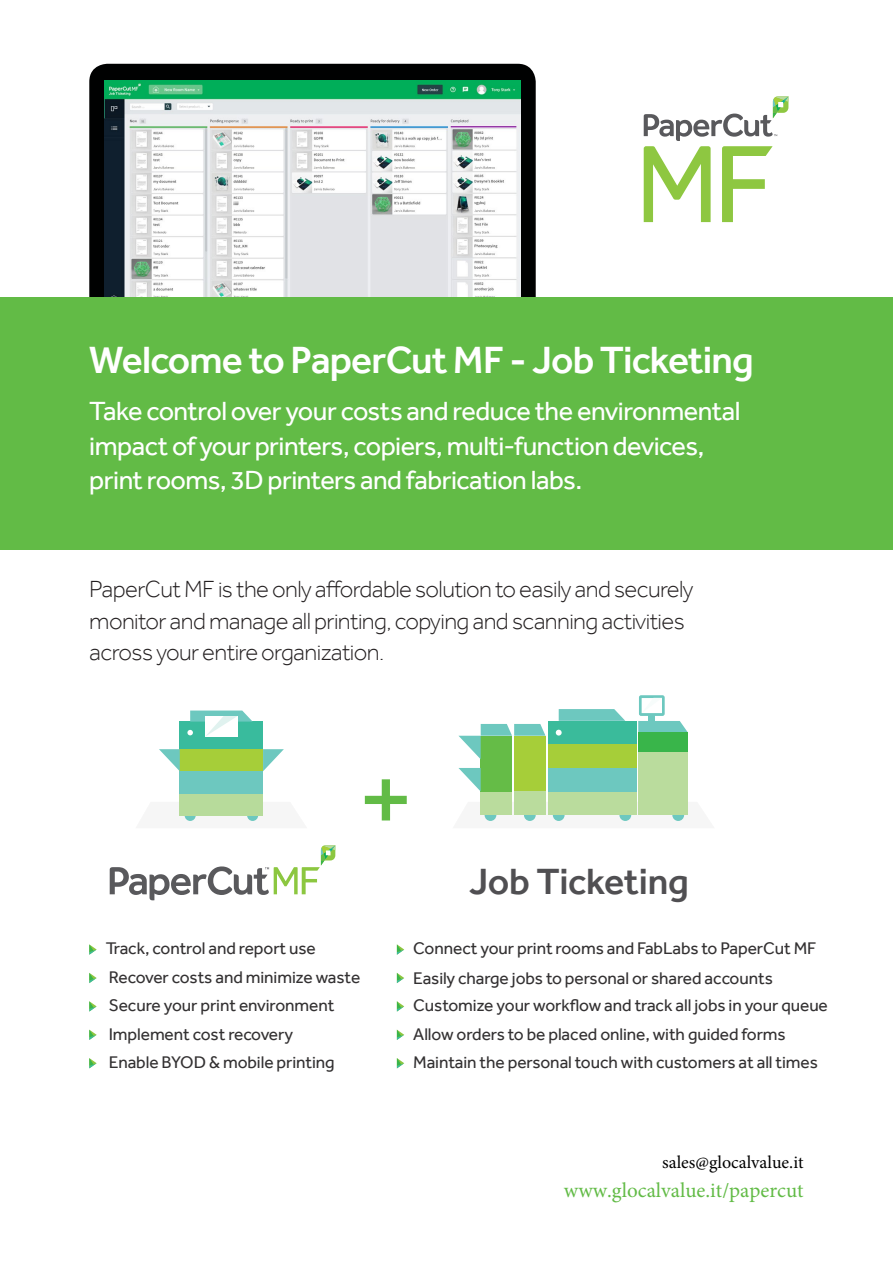
<style>
.page{position:relative;width:893px;height:1263px;background:#fff}
.page>*{position:absolute;margin:0;border:0;box-sizing:border-box;transform-origin:0 0}
.t1{font:105px "Effra";color:#62bb46}
.t2{font:500 39px "Effra";letter-spacing:-.025em;color:#fff}
.t3{font:500 37.5px "Effra";letter-spacing:-.01em;color:#504f52}
.t4{font:27px/34.5px "Effra";letter-spacing:-.02em;color:#fff}
.t5{font:300 24px/31.5px "Effra";letter-spacing:-.025em;color:#231f20}
.t6{font:21px "Minion Pro";color:#62bb46}
.t7{font:18px "Minion Pro";color:#000}
.t8{font:17.4px/28.3px "Effra";letter-spacing:-.005em;color:#333132}
</style>
<div class="page">
<div style="left:89px;top:64px;width:447px;height:307px;background:#000101;border-radius:18px"></div>
<img style="left:105px;top:81px;width:415px;height:216px">
<div style="left:0;top:297px;width:893px;height:252px;background:#62bb46"></div>
<svg style="left:89px;top:944px;width:8px;height:11px"></svg>
<svg style="left:89px;top:973px;width:8px;height:10px"></svg>
<svg style="left:89px;top:1001px;width:8px;height:10px"></svg>
<svg style="left:89px;top:1030px;width:8px;height:10px"></svg>
<svg style="left:89px;top:1058px;width:8px;height:10px"></svg>
<svg style="left:397px;top:944px;width:7px;height:11px"></svg>
<svg style="left:397px;top:973px;width:7px;height:10px"></svg>
<svg style="left:397px;top:1001px;width:7px;height:10px"></svg>
<svg style="left:397px;top:1030px;width:7px;height:10px"></svg>
<svg style="left:397px;top:1058px;width:7px;height:10px"></svg>
<svg style="left:644px;top:96px;width:144px;height:126px"></svg>
<svg style="left:480px;top:802px;width:205px;height:19px"></svg>
<div style="left:619px;top:809px;width:12px;height:12px;background:#6dc8bf;border-radius:50%"></div>
<div style="left:553px;top:809px;width:12px;height:12px;background:#6dc8bf;border-radius:50%"></div>
<div style="left:524px;top:809px;width:12px;height:12px;background:#6dc8bf;border-radius:50%"></div>
<div style="left:485px;top:809px;width:11px;height:12px;background:#6dc8bf;border-radius:50%"></div>
<div style="left:548px;top:721px;width:88px;height:23px;background:#3abb9b"></div>
<div style="left:548px;top:744px;width:88px;height:24px;background:#a6ce39"></div>
<div style="left:548px;top:791px;width:88px;height:24px;background:#badc9d"></div>
<div style="left:548px;top:768px;width:88px;height:23px;background:#6dc8bf"></div>
<div style="left:514px;top:735px;width:31px;height:56px;background:#a6ce39"></div>
<div style="left:481px;top:791px;width:31px;height:24px;background:#badc9d"></div>
<div style="left:514px;top:791px;width:31px;height:24px;background:#badc9d"></div>
<div style="left:481px;top:735px;width:31px;height:56px;background:#65bc47"></div>
<svg style="left:559px;top:709px;width:66px;height:12px"></svg>
<svg style="left:638px;top:695px;width:50px;height:38px"></svg>
<div style="left:672px;top:809px;width:12px;height:12px;background:#6dc8bf;border-radius:50%"></div>
<div style="left:638px;top:791px;width:50px;height:24px;background:#badc9d"></div>
<div style="left:638px;top:733px;width:50px;height:19px;background:#39b54a"></div>
<div style="left:638px;top:752px;width:50px;height:39px;background:#badc9d"></div>
<svg style="left:458px;top:768px;width:23px;height:23px"></svg>
<svg style="left:458px;top:724px;width:87px;height:35px"></svg>
<svg style="left:556px;top:730px;width:6px;height:5px"></svg>
<svg style="left:179px;top:802px;width:84px;height:19px"></svg>
<svg style="left:247px;top:810px;width:11px;height:11px"></svg>
<svg style="left:185px;top:810px;width:11px;height:11px"></svg>
<div style="left:180px;top:722px;width:83px;height:27px;background:#39bb9d"></div>
<div style="left:180px;top:749px;width:83px;height:22px;background:#a6ce39"></div>
<div style="left:180px;top:793px;width:83px;height:22px;background:#b7db9b"></div>
<div style="left:180px;top:771px;width:83px;height:22px;background:#6dc8bf"></div>
<svg style="left:263px;top:749px;width:21px;height:22px"></svg>
<svg style="left:159px;top:749px;width:21px;height:22px"></svg>
<svg style="left:187px;top:710px;width:66px;height:27px"></svg>
<svg style="left:110px;top:845px;width:225px;height:55px"></svg>
<h2 class="t2" style="left:89px;top:337px;width:666px">Welcome to PaperCut MF - Job Ticketing</h2>
<h3 class="t4" style="left:89px;top:394px;width:653px">Take control over your costs and reduce the environmental impact of your printers, copiers, multi-function devices, print rooms, 3D printers and fabrication labs.</h3>
<h3 class="t5" style="left:89px;top:573px;width:606px">PaperCut MF is the only affordable solution to easily and securely monitor and manage all printing, copying and scanning activities across your entire organization.</h3>
<h1 class="t1" style="left:357px;top:737px;width:59px">+</h1>
<h3 class="t3" style="left:469px;top:859px;width:221px">Job Ticketing</h3>
<p class="t8" style="left:106px;top:934px;width:256px">Track, control and report use<br>Recover costs and minimize waste<br>Secure your print environment<br>Implement cost recovery<br>Enable BYOD &amp; mobile printing</p>
<p class="t8" style="left:413px;top:933px;width:405px;line-height:29.8px">Connect your print rooms and FabLabs to PaperCut MF<br>Easily charge jobs to personal or shared accounts</p>
<p class="t8" style="left:413px;top:991px;width:416px">Customize your workflow and track all jobs in your queue<br>Allow orders to be placed online, with guided forms<br>Maintain the personal touch with customers at all times</p>
<p class="t7" style="left:662px;top:1150px;width:143px">sales@glocalvalue.it</p>
<p class="t6" style="left:564px;top:1176px;width:241px">www.glocalvalue.it/papercut</p>
</div>
